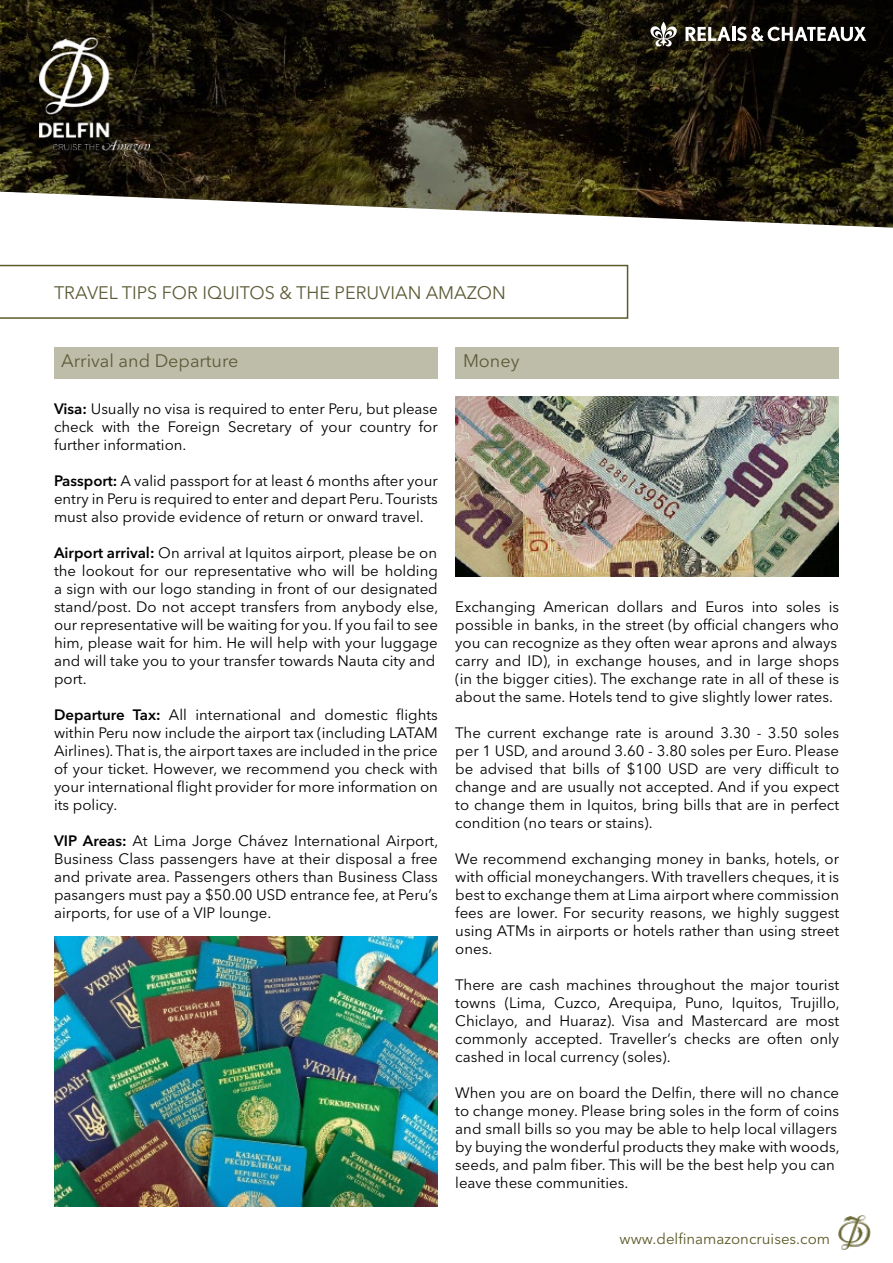
<style>
.page{position:relative;width:893px;height:1263px;background:#fff}
.page>*{position:absolute;margin:0;border:0;box-sizing:border-box;transform-origin:0 0}
.t1{font:18px "Avenir Next LT Pro";color:#5e5c38}
.t2{font:15px/18px "Avenir Next LT Pro";color:#000;text-align:justify}
.t3{font:15px "Avenir Next LT Pro";color:#5b5a29}
.s1{font-weight:600}
</style>
<div class="page">
<img style="left:838px;top:1215px;width:33px;height:35px">
<div style="left:54px;top:347px;width:383px;height:32px;background:#bebdaa"></div>
<div style="left:455px;top:347px;width:384px;height:32px;background:#bebdaa"></div>
<svg style="left:0;top:265px;width:628px;height:54px"></svg>
<img style="left:54px;top:936px;width:383px;height:270px">
<img style="left:455px;top:396px;width:384px;height:180px">
<img style="left:0;top:0;width:893px;height:228px">
<img style="left:40px;top:37px;width:110px;height:121px">
<svg style="left:685px;top:27px;width:45px;height:14px"></svg>
<hr style="left:732px;top:27px;width:3px;height:14px;background:#fff">
<svg style="left:737px;top:27px;width:129px;height:14px"></svg>
<svg style="left:650px;top:22px;width:27px;height:25px"></svg>
<p class="t1" style="left:54px;top:282px;width:453px">TRAVEL TIPS FOR IQUITOS &amp; THE PERUVIAN AMAZON</p>
<p class="t1" style="left:61px;top:350px;width:179px">Arrival and Departure</p>
<p class="t1" style="left:463px;top:350px;width:58px">Money</p>
<p class="t2" style="left:54px;top:400px;width:385px"><span class="s1">Visa:</span> Usually no visa is required to enter Peru, but please check with the Foreign Secretary of your country for further information.</p>
<p class="t2" style="left:54px;top:472px;width:385px"><span class="s1">Passport:</span> A valid passport for at least 6 months after your entry in Peru is required to enter and depart Peru. Tourists must also provide evidence of return or onward travel.</p>
<p class="t2" style="left:54px;top:544px;width:386px;text-align:left"><span class="s1">Airport arrival:</span> On arrival at Iquitos airport, please be on the lookout for our representative who will be holding a sign with our logo standing in front of our designated stand/post. Do not accept transfers from anybody else, our representative will be waiting for you. If you fail to see him, please wait for him. He will help with your luggage and will take you to your transfer towards Nauta city and port.</p>
<p class="t2" style="left:54px;top:706px;width:385px"><span class="s1">Departure Tax:</span> All international and domestic flights within Peru now include the airport tax (including LATAM Airlines). That is, the airport taxes are included in the price of your ticket. However, we recommend you check with your international flight provider for more information on its policy.</p>
<p class="t2" style="left:54px;top:832px;width:386px"><span class="s1">VIP Areas:</span> At Lima Jorge Chávez International Airport, Business Class passengers have at their disposal a free and private area. Passengers others than Business Class pasangers must pay a $50.00 USD entrance fee, at Peru’s airports, for use of a VIP lounge.</p>
<p class="t2" style="left:455px;top:598px;width:385px;text-align:left">Exchanging American dollars and Euros into soles is possible in banks, in the street (by official changers who you can recognize as they often wear aprons and always carry and ID), in exchange houses, and in large shops (in the bigger cities). The exchange rate in all of these is about the same. Hotels tend to give slightly lower rates.</p>
<p class="t2" style="left:455px;top:724px;width:385px">The current exchange rate is around 3.30 - 3.50 soles per 1 USD, and around 3.60 - 3.80 soles per Euro. Please be advised that bills of $100 USD are very difficult to change and are usually not accepted. And if you expect to change them in Iquitos, bring bills that are in perfect condition (no tears or stains).</p>
<p class="t2" style="left:455px;top:850px;width:385px">We recommend exchanging money in banks, hotels, or with official moneychangers. With travellers cheques, it is best to exchange them at Lima airport where commission fees are lower. For security reasons, we highly suggest using ATMs in airports or hotels rather than using street ones.</p>
<p class="t2" style="left:455px;top:976px;width:386px">There are cash machines throughout the major tourist towns (Lima, Cuzco, Arequipa, Puno, Iquitos, Trujillo, Chiclayo, and Huaraz). Visa and Mastercard are most commonly accepted. Traveller’s checks are often only cashed in local currency (soles).</p>
<p class="t2" style="left:455px;top:1084px;width:386px;text-align:left">When you are on board the Delfin, there will no chance to change money. Please bring soles in the form of coins and small bills so you may be able to help local villagers by buying the wonderful products they make with woods, seeds, and palm fiber. This will be the best help you can leave these communities.</p>
<p class="t3" style="left:619px;top:1230px;width:212px">www.delfinamazoncruises.com</p>
</div>
